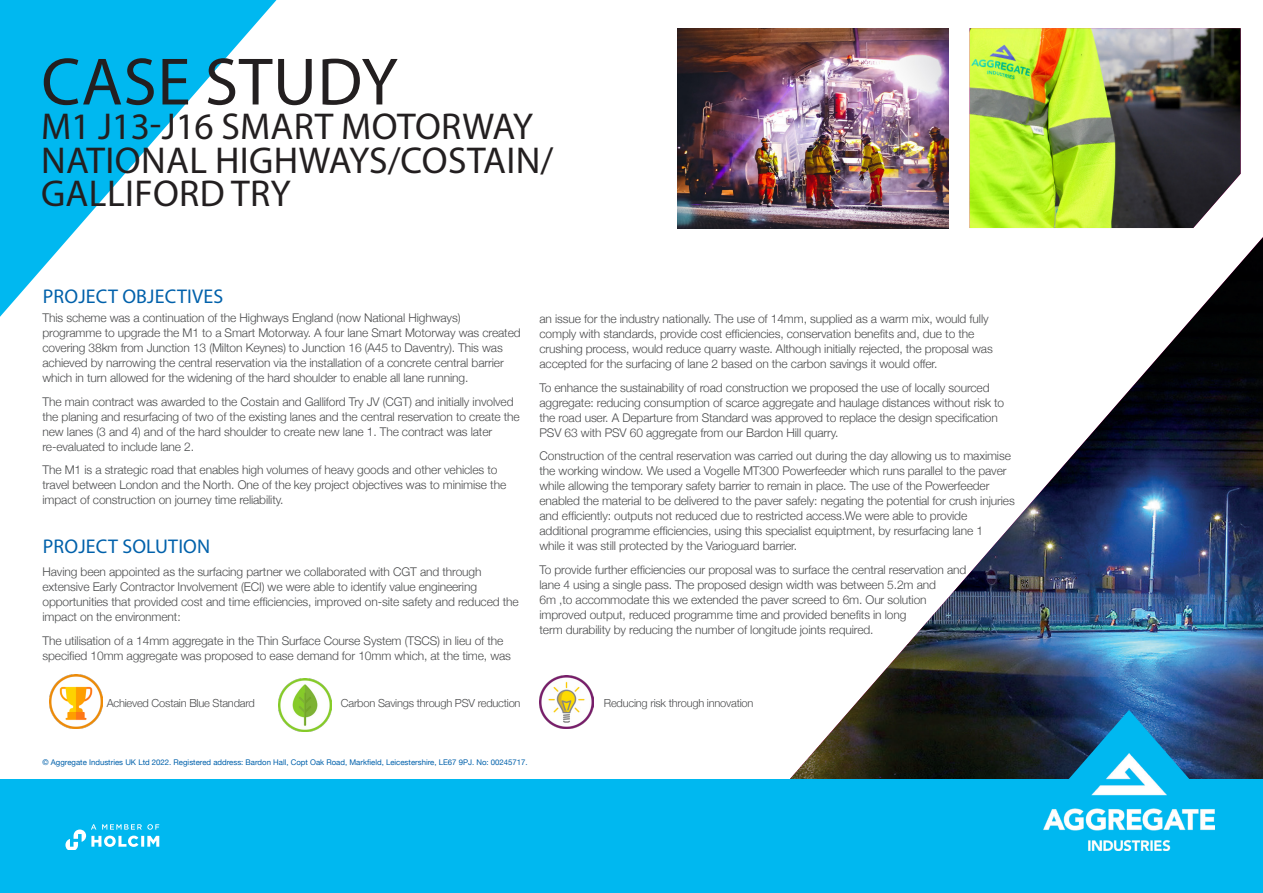
<style>
.page{position:relative;width:1263px;height:893px;background:#fff}
.page>*{position:absolute;margin:0;border:0;box-sizing:border-box;transform-origin:0 0}
.Pg_2_3__CASE_STUDY{font:67.5px "Myriad Pro";letter-spacing:.01em;color:#231f20}
.Pg_2_3_Case_Study_Na{font:37.5px "Myriad Pro";letter-spacing:.01em;color:#231f20}
.Paragraph_Heading{font:19.95px "Myriad Pro";letter-spacing:.01em;color:#0161ab}
.Body_text{font:19.95px "Myriad Pro";letter-spacing:.01em;color:#0161ab}
.Body_text-2{font:300 12px/15px "Helvetica Neue";letter-spacing:-.01em;color:#4b4c4d}
.Body_text-3{font:300 11.1px "Helvetica Neue";letter-spacing:-.02em;color:#4b4c4d}
.t1{font:7.8px "Helvetica Neue";color:#0161ab}
</style>
<div class="page">
<img style="left:969px;top:28px;width:272px;height:200px">
<img style="left:677px;top:28px;width:271px;height:200px">
<img style="left:790px;top:237px;width:473px;height:542px">
<img style="left:49px;top:675px;width:54px;height:53px">
<img style="left:278px;top:678px;width:54px;height:53px">
<img style="left:539px;top:675px;width:54px;height:53px">
<div style="left:0;top:779px;width:1263px;height:114px;background:#00b8f0"></div>
<svg style="left:1059px;top:710px;width:139px;height:44px;background:#19659a"></svg>
<img style="left:1044px;top:754px;width:170px;height:96px">
<svg style="left:65px;top:824px;width:94px;height:25px"></svg>
<svg style="left:0;top:0;width:276px;height:317px;fill:#00b8f0"></svg>
<p class="Pg_2_3__CASE_STUDY" style="left:41px;top:40px;width:358px">CASE STUDY</p>
<p class="Pg_2_3_Case_Study_Na" style="left:41px;top:104px;width:493px">M1 J13-J16 SMART MOTORWAY</p>
<p class="Pg_2_3_Case_Study_Na" style="left:41px;top:137px;width:514px">NATIONAL HIGHWAYS/COSTAIN/</p>
<p class="Pg_2_3_Case_Study_Na" style="left:41px;top:170px;width:251px">GALLIFORD TRY</p>
<p class="Paragraph_Heading" style="left:43px;top:284px;width:182px">PROJECT OBJECTIVES</p>
<p class="Body_text-2" style="left:43px;top:310px;width:480px">This scheme was a continuation of the Highways England (now National Highways) programme to upgrade the M1 to a Smart Motorway. A four lane Smart Motorway was created covering 38km from Junction 13 (Milton Keynes) to Junction 16 (A45 to Daventry). This was achieved by narrowing the central reservation via the installation of a concrete central barrier which in turn allowed for the widening of the hard shoulder to enable all lane running.</p>
<p class="Body_text-2" style="left:43px;top:394px;width:479px">The main contract was awarded to the Costain and Galliford Try JV (CGT) and initially involved the planing and resurfacing of two of the existing lanes and the central reservation to create the new lanes (3 and 4) and of the hard shoulder to create new lane 1. The contract was later re-evaluated to include lane 2.</p>
<p class="Body_text-2" style="left:43px;top:462px;width:465px">The M1 is a strategic road that enables high volumes of heavy goods and other vehicles to travel between London and the North. One of the key project objectives was to minimise the impact of construction on journey time reliability.</p>
<p class="Body_text" style="left:43px;top:534px;width:169px">PROJECT SOLUTION</p>
<p class="Body_text-2" style="left:43px;top:564px;width:478px">Having been appointed as the surfacing partner we collaborated with CGT and through extensive Early Contractor Involvement (ECI) we were able to identify value engineering opportunities that provided cost and time efficiencies, improved on-site safety and reduced the impact on the environment:</p>
<p class="Body_text-2" style="left:43px;top:633px;width:470px">The utilisation of a 14mm aggregate in the Thin Surface Course System (TSCS) in lieu of the specified 10mm aggregate was proposed to ease demand for 10mm which, at the time, was</p>
<p class="Body_text-2" style="left:539px;top:311px;width:455px">an issue for the industry nationally. The use of 14mm, supplied as a warm mix, would fully comply with standards, provide cost efficiencies, conservation benefits and, due to the crushing process, would reduce quarry waste. Although initially rejected, the proposal was accepted for the surfacing of lane 2 based on the carbon savings it would offer.</p>
<p class="Body_text-2" style="left:539px;top:380px;width:466px">To enhance the sustainability of road construction we proposed the use of locally sourced aggregate: reducing consumption of scarce aggregate and haulage distances without risk to the road user. A Departure from Standard was approved to replace the design specification PSV 63 with PSV 60 aggregate from our Bardon Hill quarry.</p>
<p class="Body_text-2" style="left:539px;top:448px;width:477px">Construction of the central reservation was carried out during the day allowing us to maximise the working window. We used a Vogelle MT300 Powerfeeder which runs parallel to the paver while allowing the temporary safety barrier to remain in place. The use of the Powerfeeder enabled the material to be delivered to the paver safely: negating the potential for crush injuries and efficiently: outputs not reduced due to restricted access.We were able to provide additional programme efficiencies, using this specialist equiptment, by resurfacing lane 1<br>while it was still protected by the Varioguard barrier.</p>
<p class="Body_text-2" style="left:539px;top:562px;width:428px">To provide further efficiencies our proposal was to surface the central reservation and lane 4 using a single pass. The proposed design width was between 5.2m and<br>6m ,to accommodate this we extended the paver screed to 6m. Our solution improved output, reduced programme time and provided benefits in long<br>term durability by reducing the number of longitude joints required.</p>
<p class="Body_text-3" style="left:107px;top:696px;width:150px">Achieved Costain Blue Standard</p>
<p class="Body_text-3" style="left:341px;top:696px;width:181px">Carbon Savings through PSV reduction</p>
<p class="Body_text-3" style="left:604px;top:696px;width:151px">Reducing risk through innovation</p>
<p class="t1" style="left:43px;top:757px;width:487px">© Aggregate Industries UK Ltd 2022. Registered address: Bardon Hall, Copt Oak Road, Markfield, Leicestershire, LE67 9PJ. No: 00245717.</p>
</div>
